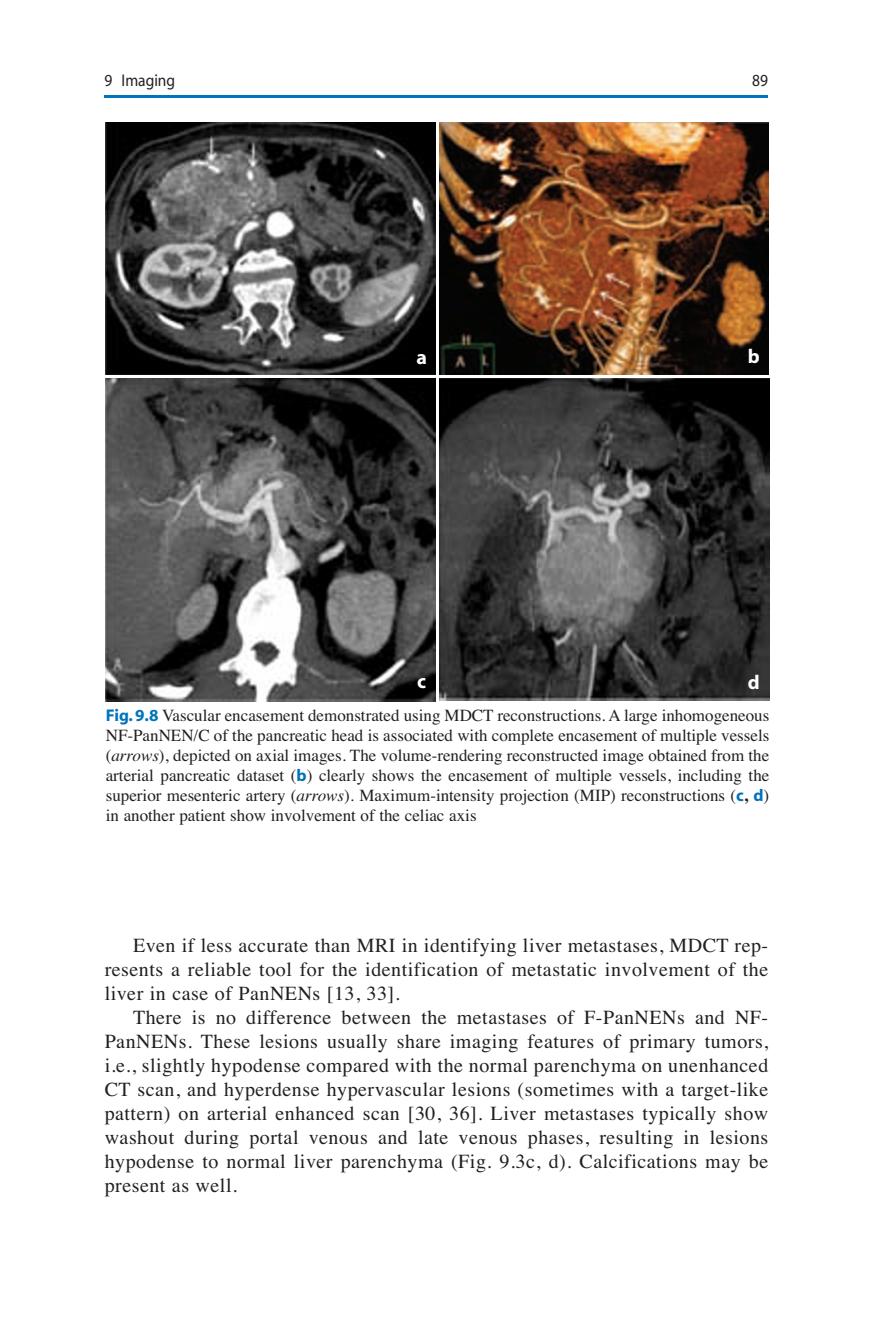
<style>
.page{position:relative;width:879px;height:1333px;background:#fff}
.page>*{position:absolute;margin:0;border:0;box-sizing:border-box;transform-origin:0 0}
.t1{font:20px/24px "Times";letter-spacing:.025em;color:#231f20;text-align:justify}
.t2{font:700 20px "Myriad";color:#fff}
.t3{font:17px/20px "Times";color:#231f20;text-align:justify}
.t4{font:17px "Myriad";color:#231f20;scale:.91 1}
.s1{font-family:"Myriad";font-weight:700;color:#0073bc}
.s2{font-style:italic}
.s3{font-weight:700}
</style>
<div class="page">
<hr style="left:105px;top:95px;width:663px;height:2px;background:#0073bc">
<img style="left:106px;top:122px;width:663px;height:579px">
<hr style="left:101px;top:376px;width:675px;height:2px;background:#fff">
<hr style="left:436px;top:122px;width:2px;height:580px;background:#fff">
<p class="t4" style="left:105px;top:74px;width:79px">9 Imaging</p>
<p class="t4" style="left:752px;top:74px;width:19px">89</p>
<p class="t2" style="left:416px;top:350px;width:12px">a</p>
<p class="t2" style="left:747px;top:349px;width:13px">b</p>
<p class="t2" style="left:417px;top:674px;width:11px">c</p>
<p class="t2" style="left:747px;top:675px;width:13px">d</p>
<p class="t3" style="left:106px;top:707px;width:665px"><span class="s1">Fig. 9.8</span> Vascular encasement demonstrated using MDCT reconstructions. A large inhomogeneous NF-PanNEN/C of the pancreatic head is associated with complete encasement of multiple vessels (<span class="s2">arrows</span>), depicted on axial images. The volume-rendering reconstructed image obtained from the arterial pancreatic dataset (<span class="s1">b</span>) clearly shows the encasement of multiple vessels, including the superior mesenteric artery (<span class="s2">arrows</span>). Maximum-intensity projection (MIP) reconstructions (<span class="s1">c</span><span class="s3">,</span> <span class="s1">d</span>) in another patient show involvement of the celiac axis</p>
<p class="t1" style="left:105px;top:934px;width:665px;text-indent:28px">Even if less accurate than MRI in identifying liver metastases, MDCT rep&shy;resents a reliable tool for the identification of metastatic involvement of the liver in case of PanNENs [13, 33].</p>
<p class="t1" style="left:105px;top:1006px;width:665px;text-indent:28px">There is no difference between the metastases of F-PanNENs and NF-PanNENs. These lesions usually share imaging features of primary tumors, i.e., slightly hypodense compared with the normal parenchyma on unenhanced CT scan, and hyperdense hypervascular lesions (sometimes with a target-like pattern) on arterial enhanced scan [30, 36]. Liver metastases typically show washout during portal venous and late venous phases, resulting in lesions hypodense to normal liver parenchyma (Fig. 9.3c, d). Calcifications may be present as well.</p>
</div>
